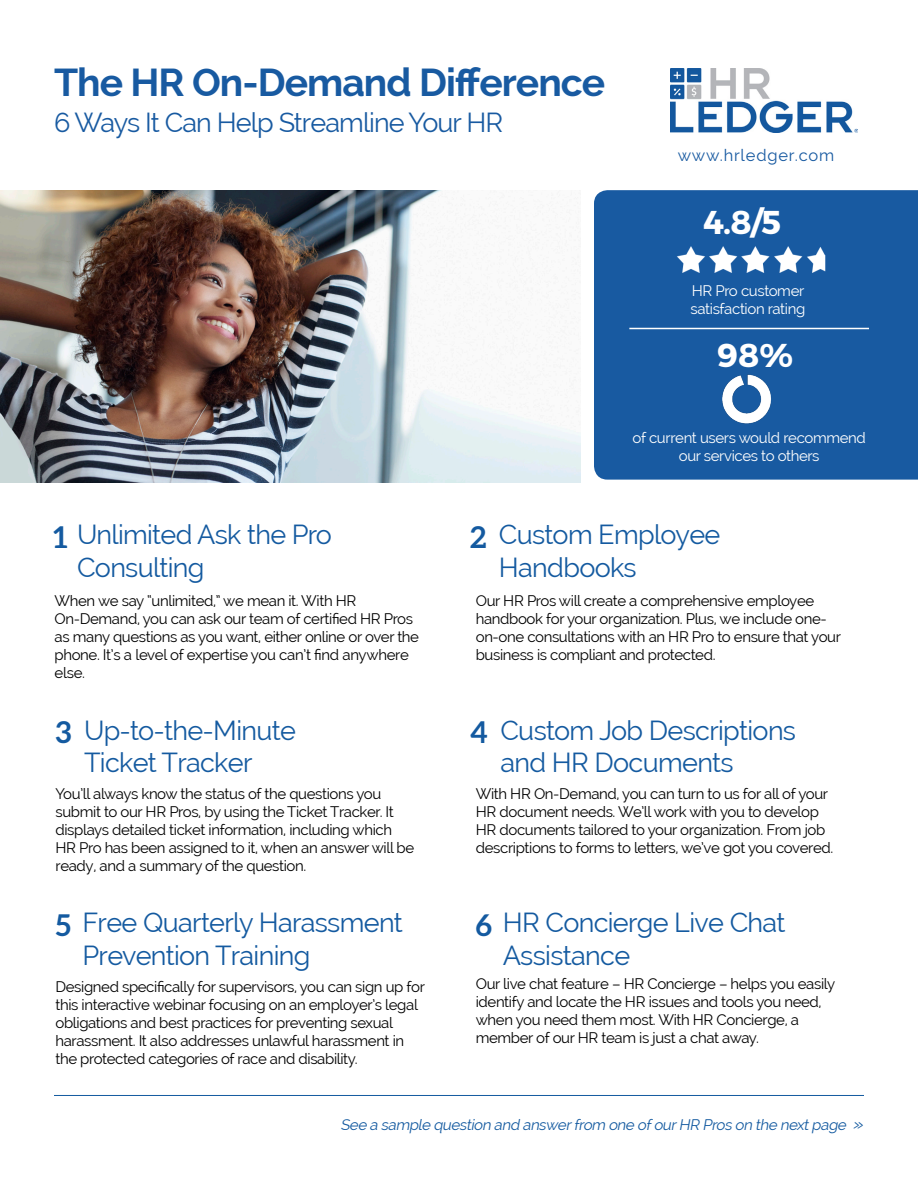
<style>
.page{position:relative;width:918px;height:1188px;background:#fff}
.page>*{position:absolute;margin:0;border:0;box-sizing:border-box;transform-origin:0 0}
.t1{font:700 39px "Raleway";letter-spacing:-.025em;color:#185aa1}
.t2{font:700 33px "Montserrat";color:#fff}
.t3{font:700 30px "Aleo";color:#145aa0}
.t4{font:27px "Raleway";letter-spacing:-.025em;color:#145aa0}
.t5{font:27px "Raleway";letter-spacing:-.035em;color:#185aa1}
.t6{font:16.5px "Raleway";letter-spacing:.05em;color:#185aa1}
.t7{font:15px/18px "Raleway";letter-spacing:-.025em;color:#000}
.t8{font:15px/18px "Raleway";letter-spacing:-.025em;color:#fff;text-align:center}
.t9{font:italic 15px "Raleway";color:#145aa0}
.s1{font-size:18px}
</style>
<div class="page">
<div style="left:594px;top:190px;width:324px;height:290px;background:#185aa1"></div>
<img style="left:673px;top:228px;width:161px;height:60px">
<img style="left:1px;top:190px;width:580px;height:292px">
<img style="left:720px;top:373px;width:53px;height:53px">
<hr style="left:629px;top:328px;width:240px;height:1px;background:#fff">
<hr style="left:54px;top:1095px;width:810px;height:1px;background:#145aa0">
<img style="left:670px;top:68px;width:188px;height:65px">
<p class="t1" style="left:54px;top:60px;width:553px">The HR On-Demand Difference</p>
<p class="t5" style="left:54px;top:107px;width:451px">6 Ways It Can Help Streamline Your HR</p>
<p class="t6" style="left:678px;top:146px;width:158px">www.hrledger.com</p>
<p class="t2" style="left:703px;top:202px;width:80px">4.8/5</p>
<p class="t8" style="left:692px;top:281px;width:114px">HR Pro customer</p>
<p class="t8" style="left:691px;top:299px;width:116px">satisfaction rating</p>
<p class="t2" style="left:717px;top:334px;width:77px">98%</p>
<p class="t8" style="left:633px;top:428px;width:235px">of current users would recommend our services to others</p>
<p class="t4" style="left:77px;top:519px;width:256px">Unlimited Ask the Pro</p>
<p class="t4" style="left:77px;top:551px;width:129px">Consulting</p>
<p class="t7" style="left:55px;top:592px;width:303px">When we say “unlimited,” we mean it. With HR</p>
<p class="t7" style="left:55px;top:610px;width:366px">On-Demand, you can ask our team of certified HR Pros as many questions as you want, either online or over the phone. It’s a level of expertise you can’t find anywhere else.</p>
<p class="t4" style="left:499px;top:519px;width:223px">Custom Employee</p>
<p class="t4" style="left:499px;top:551px;width:139px">Handbooks</p>
<p class="t7" style="left:476px;top:592px;width:367px">Our HR Pros will create a comprehensive employee handbook for your organization. Plus, we include one&shy;on-one consultations with an HR Pro to ensure that your business is compliant and protected.</p>
<p class="t3" style="left:53px;top:519px;width:16px">1</p>
<p class="t3" style="left:470px;top:519px;width:18px">2</p>
<p class="t4" style="left:84px;top:715px;width:213px">Up-to-the-Minute</p>
<p class="t4" style="left:84px;top:747px;width:170px">Ticket Tracker</p>
<p class="t7" style="left:56px;top:785px;width:360px">You’ll always know the status of the questions you submit to our HR Pros, by using the Ticket Tracker. It displays detailed ticket information, including which HR Pro has been assigned to it, when an answer will be ready, and a summary of the question.</p>
<p class="t4" style="left:500px;top:715px;width:297px">Custom Job Descriptions</p>
<p class="t4" style="left:500px;top:747px;width:235px">and HR Documents</p>
<p class="t7" style="left:476px;top:785px;width:359px">With HR On-Demand, you can turn to us for all of your HR document needs. We’ll work with you to develop HR documents tailored to your organization. From job descriptions to forms to letters, we’ve got you covered.</p>
<p class="t3" style="left:56px;top:714px;width:17px">3</p>
<p class="t3" style="left:470px;top:714px;width:19px">4</p>
<p class="t4" style="left:82px;top:907px;width:322px">Free Quarterly Harassment</p>
<p class="t4" style="left:82px;top:940px;width:229px">Prevention Training</p>
<p class="t7" style="left:56px;top:977px;width:371px">Designed specifically for supervisors, you can sign up for this interactive webinar focusing on an employer’s legal obligations and best practices for preventing sexual harassment. It also addresses unlawful harassment in the protected categories of race and disability.</p>
<p class="t4" style="left:503px;top:907px;width:284px">HR Concierge Live Chat</p>
<p class="t4" style="left:503px;top:940px;width:129px">Assistance</p>
<p class="t7" style="left:476px;top:975px;width:361px">Our live chat feature – HR Concierge – helps you easily identify and locate the HR issues and tools you need, when you need them most. With HR Concierge, a member of our HR team is just a chat away.</p>
<p class="t3" style="left:56px;top:908px;width:17px">5</p>
<p class="t3" style="left:476px;top:908px;width:18px">6</p>
<p class="t9" style="left:341px;top:1116px;width:528px">See a sample question and answerfrom one ofourHR Pros on the nextpage <span class="s1">»</span></p>
</div>
